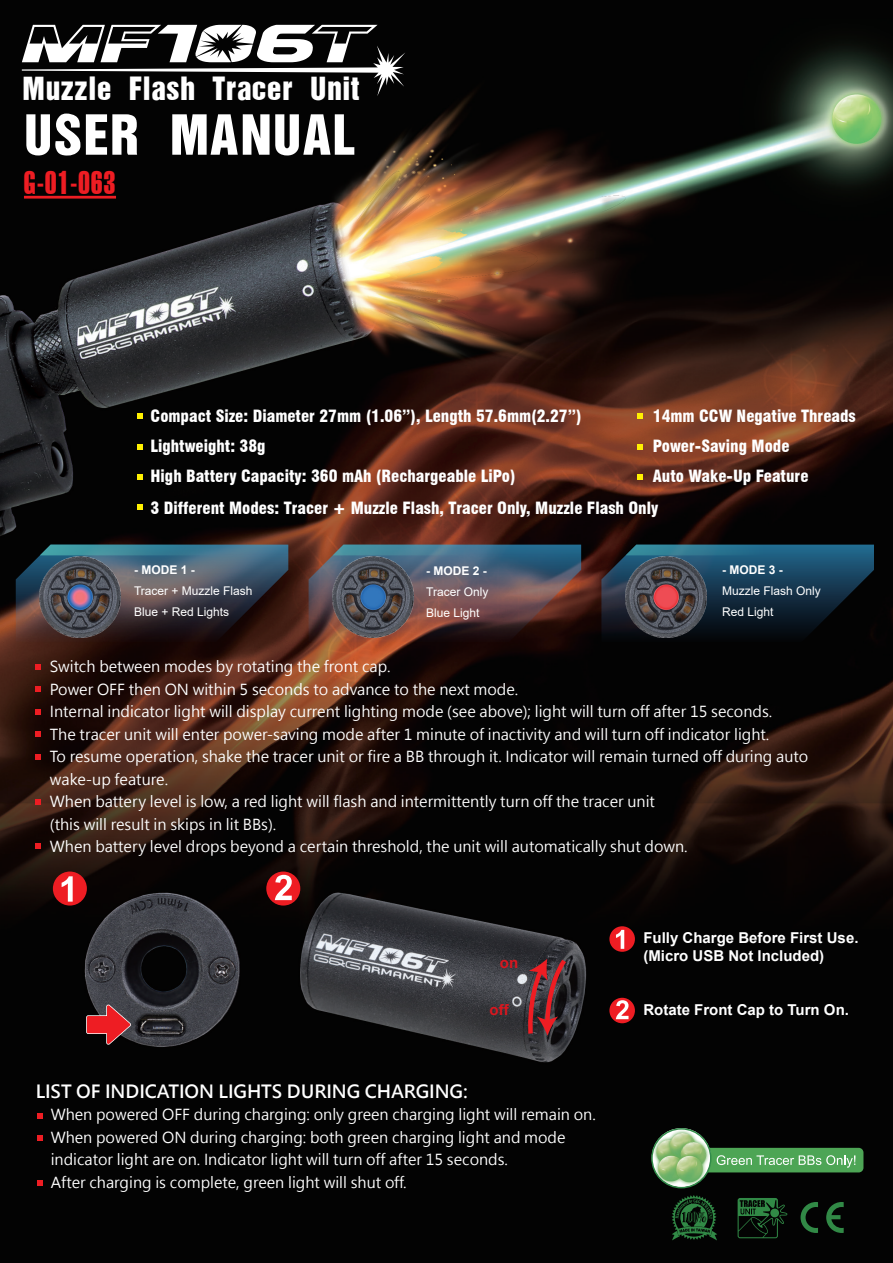
<style>
.page{position:relative;width:893px;height:1263px;background:#fff}
.page>*{position:absolute;margin:0;border:0;box-sizing:border-box;transform-origin:0 0}
.t1{font:55.5px "Helvetica Roman Semi B";letter-spacing:.02em;color:#fff}
.t2{font:31.95px "Helvetica Roman Semi B";letter-spacing:.02em;color:#fff}
.t3{font:31.5px "Swiss 911 BT Extra Compressed";color:#ee1d23}
.t4{font:700 18px "Microsoft Jheng Hei";color:#fff}
.t5{font:900 condensed 16.5px/30px "Swiss 721 BT";color:#fff}
.t6{font:15px/22.5px "Microsoft Jheng Hei";color:#fff}
.t7{font:700 15px/18px "Arial";color:#fff}
.t8{font:700 15px "Arial";color:#d8171f}
.t9{font:12px/21px "Arial";color:#fff}
.t10{font:700 12px "Arial";color:#fff}
</style>
<div class="page">
<img style="left:0;top:0;width:893px;height:1263px">
<svg style="left:609px;top:926px;width:26px;height:26px"></svg>
<svg style="left:616px;top:930px;width:8px;height:19px"></svg>
<div style="left:53px;top:871px;width:34px;height:34px;background:#ee1d23;border-radius:50%"></div>
<svg style="left:62px;top:876px;width:11px;height:26px"></svg>
<svg style="left:609px;top:998px;width:26px;height:25px"></svg>
<svg style="left:616px;top:1000px;width:12px;height:19px"></svg>
<div style="left:266px;top:871px;width:34px;height:34px;background:#ee1d23;border-radius:50%"></div>
<svg style="left:275px;top:875px;width:17px;height:25px"></svg>
<svg style="left:85px;top:1003px;width:47px;height:41px;background:#882d31"></svg>
<svg style="left:22px;top:25px;width:383px;height:71px"></svg>
<svg style="left:37px;top:1113px;width:5px;height:5px"></svg>
<svg style="left:37px;top:1135px;width:5px;height:5px"></svg>
<svg style="left:37px;top:1180px;width:5px;height:5px"></svg>
<svg style="left:36px;top:664px;width:5px;height:5px"></svg>
<svg style="left:36px;top:687px;width:5px;height:5px"></svg>
<svg style="left:36px;top:709px;width:5px;height:5px"></svg>
<svg style="left:36px;top:732px;width:5px;height:5px"></svg>
<svg style="left:36px;top:754px;width:5px;height:5px"></svg>
<svg style="left:36px;top:799px;width:5px;height:6px"></svg>
<svg style="left:36px;top:844px;width:5px;height:5px"></svg>
<hr style="left:24px;top:196px;width:92px;height:3px;background:#ee1d23">
<svg style="left:16px;top:545px;width:272px;height:97px;background:#3d444d"></svg>
<img style="left:40px;top:557px;width:81px;height:80px">
<svg style="left:309px;top:545px;width:272px;height:97px;background:#584d54"></svg>
<img style="left:333px;top:557px;width:80px;height:80px">
<svg style="left:601px;top:545px;width:273px;height:97px;background:#153143"></svg>
<img style="left:625px;top:557px;width:81px;height:80px">
<svg style="left:672px;top:1195px;width:45px;height:45px;background:#163d20"></svg>
<svg style="left:738px;top:1198px;width:49px;height:40px;background:#13331a"></svg>
<svg style="left:800px;top:1202px;width:18px;height:31px"></svg>
<svg style="left:826px;top:1202px;width:18px;height:31px"></svg>
<div style="left:703px;top:1148px;width:160px;height:24px;background:#4da555;border-radius:5px"></div>
<img style="left:652px;top:1135px;width:11px;height:37px">
<img style="left:663px;top:1128px;width:39px;height:24px">
<img style="left:673px;top:1135px;width:38px;height:40px">
<img style="left:654px;top:1152px;width:34px;height:33px">
<img style="left:673px;top:1153px;width:33px;height:33px">
<div style="left:651px;top:1128px;width:60px;height:60px;border:2px solid #328b4a;border-radius:50%"></div>
<svg style="left:717px;top:1155px;width:138px;height:13px"></svg>
<svg style="left:526px;top:955px;width:44px;height:83px;background:#5e2f34"></svg>
<svg style="left:137px;top:414px;width:5px;height:5px"></svg>
<svg style="left:137px;top:444px;width:5px;height:5px"></svg>
<svg style="left:137px;top:474px;width:5px;height:5px"></svg>
<svg style="left:137px;top:504px;width:5px;height:6px"></svg>
<svg style="left:637px;top:414px;width:6px;height:5px"></svg>
<svg style="left:637px;top:444px;width:6px;height:5px"></svg>
<svg style="left:637px;top:474px;width:6px;height:5px"></svg>
<h2 class="t2" style="left:23px;top:75px;width:338px">Muzzle Flash Tracer Unit</h2>
<h1 class="t1" style="left:24px;top:111px;width:333px">USER MANUAL</h1>
<h3 class="t3" style="left:24px;top:165px;width:93px">G-01-063</h3>
<p class="t5" style="left:151px;top:401px;width:433px">Compact Size: Diameter 27mm (1.06”), Length 57.6mm(2.27”)<br>Lightweight: 38g<br>High Battery Capacity: 360 mAh (Rechargeable LiPo)</p>
<p class="t5" style="left:653px;top:401px;width:204px">14mm CCW Negative Threads<br>Power-Saving Mode<br>Auto Wake-Up Feature</p>
<p class="t5" style="left:151px;top:493px;width:509px">3 Different Modes: Tracer + Muzzle Flash, Tracer Only, Muzzle Flash Only</p>
<p class="t10" style="left:134px;top:561px;width:62px">- MODE 1 -</p>
<p class="t9" style="left:134px;top:580px;width:120px">Tracer + Muzzle Flash<br>Blue + Red Lights</p>
<p class="t10" style="left:426px;top:563px;width:62px">- MODE 2 -</p>
<p class="t9" style="left:426px;top:581px;width:64px">Tracer Only<br>Blue Light</p>
<p class="t10" style="left:722px;top:561px;width:62px">- MODE 3 -</p>
<p class="t9" style="left:722px;top:580px;width:100px">Muzzle Flash Only<br>Red Light</p>
<p class="t6" style="left:50px;top:656px;width:760px">Switch between modes by rotating the front cap.<br>Power OFF then ON within 5 seconds to advance to the next mode.<br>Internal indicator light will display current lighting mode (see above); light will turn off after 15 seconds.<br>The tracer unit will enter power-saving mode after 1 minute of inactivity and will turn off indicator light.<br>To resume operation, shake the tracer unit or fire a BB through it. Indicator will remain turned off during auto wake-up feature.<br>When battery level is low, a red light will flash and intermittently turn off the tracer unit<br>(this will result in skips in lit BBs).<br>When battery level drops beyond a certain threshold, the unit will automatically shut down.</p>
<p class="t8" style="left:500px;top:952px;width:20px">on</p>
<p class="t8" style="left:490px;top:999px;width:21px">off</p>
<p class="t4" style="left:36px;top:1080px;width:433px">LIST OF INDICATION LIGHTS DURING CHARGING:</p>
<p class="t6" style="left:51px;top:1103px;width:547px">When powered OFF during charging: only green charging light will remain on.<br>When powered ON during charging: both green charging light and mode indicator light are on. Indicator light will turn off after 15 seconds.<br>After charging is complete, green light will shut off.</p>
<p class="t7" style="left:643px;top:929px;width:217px">Fully Charge Before First Use. (Micro USB Not Included)</p>
<p class="t7" style="left:643px;top:1000px;width:207px">Rotate Front Cap to Turn On.</p>
</div>
